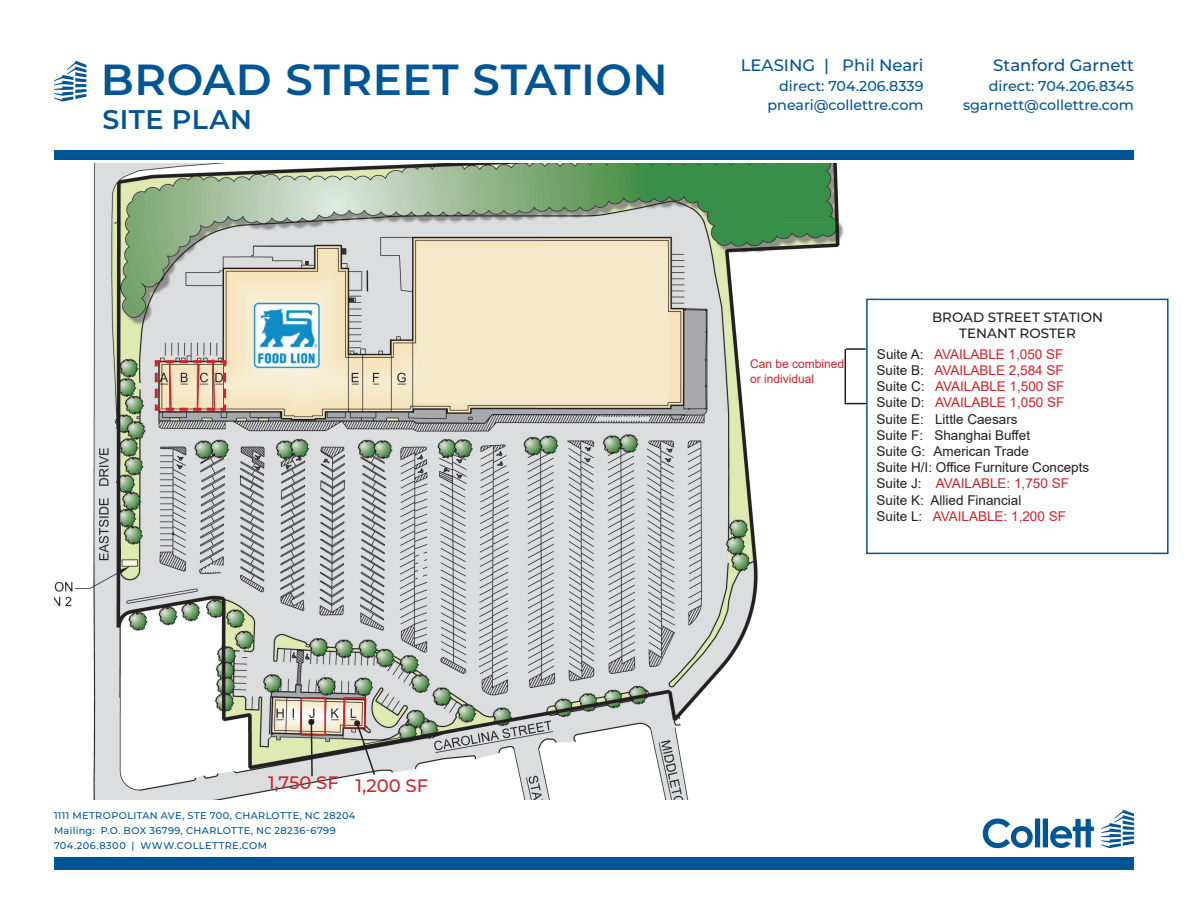
<style>
.page{position:relative;width:1188px;height:918px;background:#fff}
.page>*{position:absolute;margin:0;border:0;box-sizing:border-box;transform-origin:0 0}
.Secondary_page_title{font:600 43.5px "Montserrat";letter-spacing:.01em;color:#005595}
.Secondary_page_sub-title{font:600 27px "Montserrat";letter-spacing:.015em;color:#005595}
.t1{font:500 18px "Montserrat";color:#d1232a}
.Leasing_name_title{font:500 16.5px "Montserrat";color:#005595}
.Leasing_contact_info{font:500 14.25px "Montserrat";color:#005595}
.Leasing_name_title-2{font:500 14.25px "Montserrat";color:#005595}
.t2{font:13.5px "Arial";color:#d1232a}
.t3{font:13.5px "Arial";color:#231f20}
.t4{font:500 13.5px "Montserrat";color:#231f20}
.Property_details_bullets_P{font:12px "Arial";color:#d1232a}
.t5{font:500 9.75px/15px "Montserrat";letter-spacing:.04em;color:#005595}
.s1{color:#231f20}
</style>
<div class="page">
<div style="left:54px;top:858px;width:1080px;height:12px;background:#005595"></div>
<div style="left:54px;top:150px;width:1080px;height:9px;background:#005595"></div>
<svg style="left:54px;top:61px;width:32px;height:41px"></svg>
<svg style="left:983px;top:819px;width:111px;height:29px"></svg>
<svg style="left:1101px;top:810px;width:33px;height:38px"></svg>
<img style="left:54px;top:164px;width:970px;height:636px">
<div style="left:866px;top:299px;width:303px;height:255px;background:#fff;border:2px solid #005595"></div>
<div style="left:417px;top:247px;width:250px;height:156px;background:#f6e9cb"></div>
<hr style="left:846px;top:348px;width:20px;height:2px;background:#231f20">
<hr style="left:845px;top:349px;width:1px;height:54px;background:#231f20">
<svg style="left:845px;top:403px;width:21px;height:1px"></svg>
<div style="left:301px;top:697px;width:25px;height:39px;border:2px solid #d1232a"></div>
<svg style="left:308px;top:719px;width:7px;height:59px"></svg>
<div style="left:344px;top:697px;width:22px;height:32px;border:2px solid #d1232a"></div>
<svg style="left:354px;top:720px;width:22px;height:57px"></svg>
<svg style="left:153px;top:358px;width:75px;height:54px;background:#d3ae98"></svg>
<p class="Secondary_page_title" style="left:101px;top:48px;width:568px">BROAD STREET STATION</p>
<p class="Secondary_page_sub-title" style="left:102px;top:100px;width:151px">SITE PLAN</p>
<p class="Leasing_name_title" style="left:741px;top:54px;width:184px">LEASING | Phil Neari</p>
<p class="Leasing_name_title-2" style="left:779px;top:76px;width:146px">direct: 704.206.8339</p>
<p class="Leasing_contact_info" style="left:768px;top:95px;width:157px">pneari@collettre.com</p>
<p class="Leasing_name_title" style="left:993px;top:54px;width:142px">Stanford Garnett</p>
<p class="Leasing_name_title-2" style="left:989px;top:76px;width:147px">direct: 704.206.8345</p>
<p class="Leasing_contact_info" style="left:963px;top:95px;width:172px">sgarnett@collettre.com</p>
<p class="t4" style="left:932px;top:307px;width:173px">BROAD STREET STATION</p>
<p class="t4" style="left:959px;top:324px;width:118px">TENANT ROSTER</p>
<p class="Property_details_bullets_P" style="left:750px;top:356px;width:96px">Can be combined</p>
<p class="Property_details_bullets_P" style="left:750px;top:371px;width:66px">or individual</p>
<p class="t2" style="left:877px;top:345px;width:188px"><span class="s1">Suite A:</span> AVAILABLE 1,050 SF</p>
<p class="t2" style="left:877px;top:361px;width:189px"><span class="s1">Suite B:</span> AVAILABLE 2,584 SF</p>
<p class="t2" style="left:877px;top:377px;width:189px"><span class="s1">Suite C:</span> AVAILABLE 1,500 SF</p>
<p class="t2" style="left:877px;top:393px;width:189px"><span class="s1">Suite D:</span> AVAILABLE 1,050 SF</p>
<p class="t3" style="left:877px;top:410px;width:143px">Suite E: Little Caesars</p>
<p class="t3" style="left:877px;top:426px;width:155px">Suite F: Shanghai Buffet</p>
<p class="t3" style="left:877px;top:442px;width:154px">Suite G: American Trade</p>
<p class="t3" style="left:877px;top:458px;width:214px">Suite H/I: Office Furniture Concepts</p>
<p class="t2" style="left:877px;top:474px;width:194px"><span class="s1">Suite J:</span> AVAILABLE: 1,750 SF</p>
<p class="t3" style="left:877px;top:491px;width:146px">Suite K: Allied Financial</p>
<p class="t2" style="left:877px;top:507px;width:191px"><span class="s1">Suite L:</span> AVAILABLE: 1,200 SF</p>
<p class="t1" style="left:268px;top:770px;width:72px">1,750 SF</p>
<p class="t1" style="left:355px;top:773px;width:74px">1,200 SF</p>
<p class="t5" style="left:54px;top:807px;width:303px">1111 METROPOLITAN AVE, STE 700, CHARLOTTE, NC 28204<br>Mailing: P.O. BOX 36799, CHARLOTTE, NC 28236-6799<br>704.206.8300 | WWW.COLLETTRE.COM</p>
</div>
